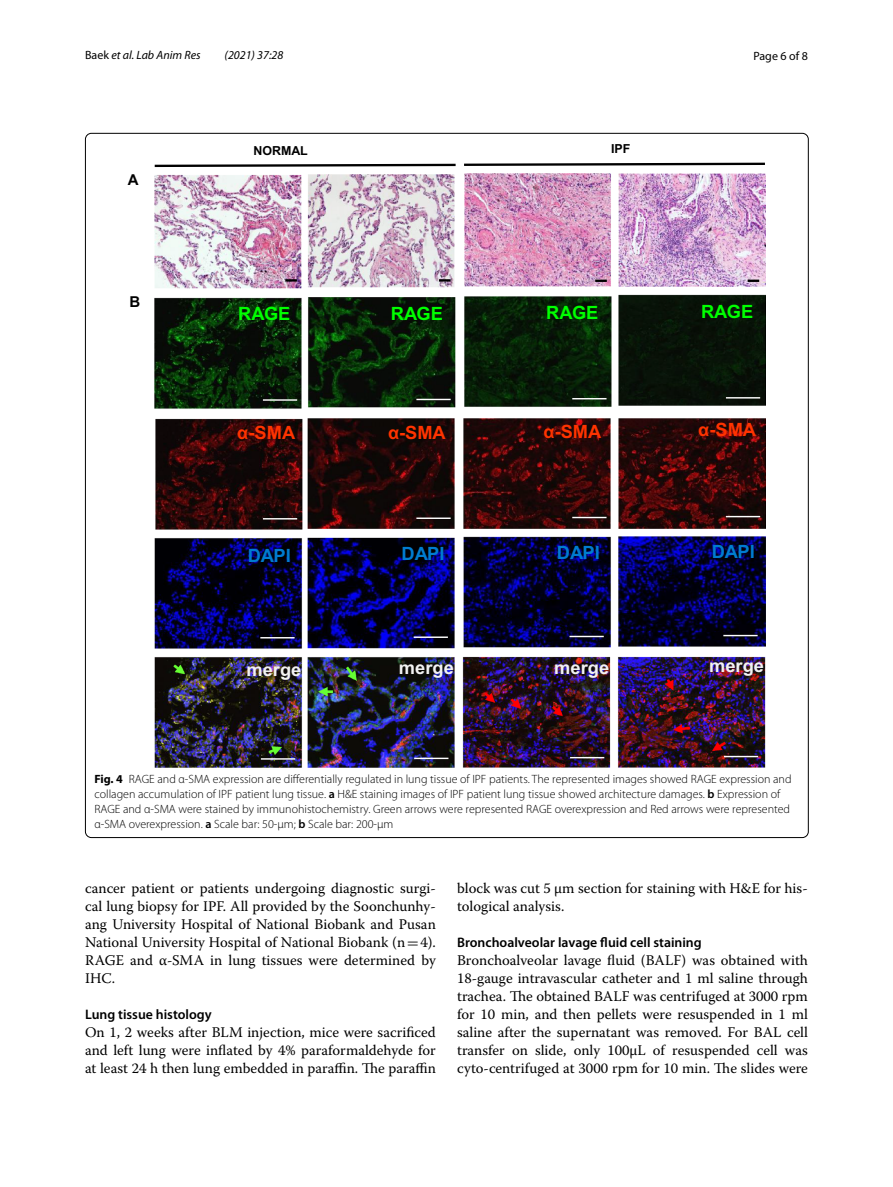
<style>
.page{position:relative;width:893px;height:1187px;background:#fff}
.page>*{position:absolute;margin:0;border:0;box-sizing:border-box;transform-origin:0 0}
.t1{font:18.3px "Arial Bold MT5";letter-spacing:-.005em;color:#f30}
.t2{font:18.3px "Arial Bold MT5";color:#f2f2f2}
.t3{font:18.3px "Arial Bold MT5";color:#0f0}
.t4{font:18.3px "Arial Bold MT5";color:#007cd0}
.t5{font:15px "Arial Bold MT5";color:#000}
.t6{font:14.7px/18px "Warnock Pro";color:#000;text-align:justify}
.t7{font:600 13.8px "Myriad Pro";color:#000}
.t8{font:12.45px "Arial Bold MT5";color:#000}
.t9{font:300 12px/15px "Myriad Pro";color:#000}
.t10{font:italic 12px "Myriad Pro";color:#000}
.t11{font:12px "Myriad Pro";color:#000}
.s1{font-style:normal}
.s2{font-weight:700}
.s3{font-weight:600}
.s4{font-family:"MTSY"}
</style>
<div class="page">
<img style="left:155px;top:174px;width:611px;height:593px">
<hr style="left:569px;top:635px;width:35px;height:2px;background:#fff">
<hr style="left:414px;top:636px;width:34px;height:2px;background:#fff">
<hr style="left:723px;top:634px;width:35px;height:2px;background:#fff">
<hr style="left:260px;top:637px;width:35px;height:1px;background:#fff">
<hr style="left:572px;top:517px;width:34px;height:1px;background:#fff">
<hr style="left:416px;top:517px;width:35px;height:2px;background:#fff">
<hr style="left:726px;top:516px;width:34px;height:1px;background:#fff">
<hr style="left:263px;top:518px;width:34px;height:1px;background:#fff">
<hr style="left:572px;top:398px;width:34px;height:1px;background:#fff">
<hr style="left:416px;top:399px;width:35px;height:1px;background:#fff">
<hr style="left:726px;top:397px;width:34px;height:1px;background:#fff">
<hr style="left:263px;top:399px;width:34px;height:2px;background:#fff">
<svg style="left:285px;top:279px;width:12px;height:2px"></svg>
<svg style="left:439px;top:279px;width:12px;height:2px"></svg>
<svg style="left:595px;top:279px;width:12px;height:3px"></svg>
<svg style="left:748px;top:279px;width:11px;height:3px"></svg>
<hr style="left:570px;top:756px;width:34px;height:2px;background:#fff">
<hr style="left:414px;top:757px;width:34px;height:2px;background:#fff">
<hr style="left:724px;top:755px;width:34px;height:2px;background:#fff">
<hr style="left:261px;top:758px;width:34px;height:1px;background:#fff">
<svg style="left:154px;top:162px;width:611px;height:6px"></svg>
<p class="t10" style="left:85px;top:48px;width:117px"><span class="s1">Baek</span> et al. Lab Anim Res</p>
<p class="t10" style="left:225px;top:48px;width:60px">(2021) 37:28</p>
<p class="t11" style="left:753px;top:48px;width:56px">Page 6 of 8</p>
<p class="t5" style="left:128px;top:170px;width:12px">A</p>
<p class="t5" style="left:130px;top:292px;width:12px">B</p>
<p class="t8" style="left:254px;top:142px;width:56px">NORMAL</p>
<p class="t8" style="left:611px;top:140px;width:21px">IPF</p>
<p class="t3" style="left:238px;top:301px;width:54px">RAGE</p>
<p class="t3" style="left:391px;top:301px;width:54px">RAGE</p>
<p class="t3" style="left:546px;top:300px;width:54px">RAGE</p>
<p class="t3" style="left:701px;top:299px;width:54px">RAGE</p>
<p class="t1" style="left:237px;top:420px;width:59px">α-SMA</p>
<p class="t1" style="left:388px;top:420px;width:59px">α-SMA</p>
<p class="t1" style="left:543px;top:419px;width:59px">α-SMA</p>
<p class="t1" style="left:698px;top:418px;width:59px">α-SMA</p>
<p class="t4" style="left:248px;top:543px;width:45px">DAPI</p>
<p class="t4" style="left:401px;top:541px;width:45px">DAPI</p>
<p class="t4" style="left:557px;top:540px;width:45px">DAPI</p>
<p class="t4" style="left:712px;top:539px;width:45px">DAPI</p>
<p class="t2" style="left:246px;top:657px;width:56px">merge</p>
<p class="t2" style="left:399px;top:655px;width:56px">merge</p>
<p class="t2" style="left:554px;top:655px;width:56px">merge</p>
<p class="t2" style="left:709px;top:653px;width:56px">merge</p>
<p class="t9" style="left:94px;top:771px;width:699px"><span class="s2">Fig. 4</span> RAGE and α-SMA expression are differentially regulated in lung tissue of IPF patients. The represented images showed RAGE expression and collagen accumulation of IPF patient lung tissue. <span class="s3">a</span> H&amp;E staining images of IPF patient lung tissue showed architecture damages. <span class="s3">b</span> Expression of RAGE and α-SMA were stained by immunohistochemistry. Green arrows were represented RAGE overexpression and Red arrows were represented α-SMA overexpression. <span class="s3">a</span> Scale bar: 50-μm; <span class="s3">b</span> Scale bar: 200-μm</p>
<p class="t6" style="left:85px;top:879px;width:352px">cancer patient or patients undergoing diagnostic surgi&shy;cal lung biopsy for IPF. All provided by the Soonchunhy&shy;ang University Hospital of National Biobank and Pusan National University Hospital of National Biobank (n<span class="s4">=</span>4).<br>RAGE and α-SMA in lung tissues were determined by IHC.</p>
<p class="t7" style="left:85px;top:1005px;width:128px">Lung tissue histology</p>
<p class="t6" style="left:85px;top:1023px;width:352px">On 1, 2 weeks after BLM injection, mice were sacrificed and left lung were inflated by 4% paraformaldehyde for at least 24 h then lung embedded in paraffin. The paraffin</p>
<p class="t6" style="left:457px;top:879px;width:352px">block was cut 5 µm section for staining with H&amp;E for his&shy;tological analysis.</p>
<p class="t7" style="left:457px;top:933px;width:246px">Bronchoalveolar lavage fluid cell staining</p>
<p class="t6" style="left:457px;top:951px;width:352px">Bronchoalveolar lavage fluid (BALF) was obtained with 18-gauge intravascular catheter and 1 ml saline through trachea. The obtained BALF was centrifuged at 3000 rpm for 10 min, and then pellets were resuspended in 1 ml saline after the supernatant was removed. For BAL cell transfer on slide, only 100μL of resuspended cell was cyto-centrifuged at 3000 rpm for 10 min. The slides were</p>
</div>
